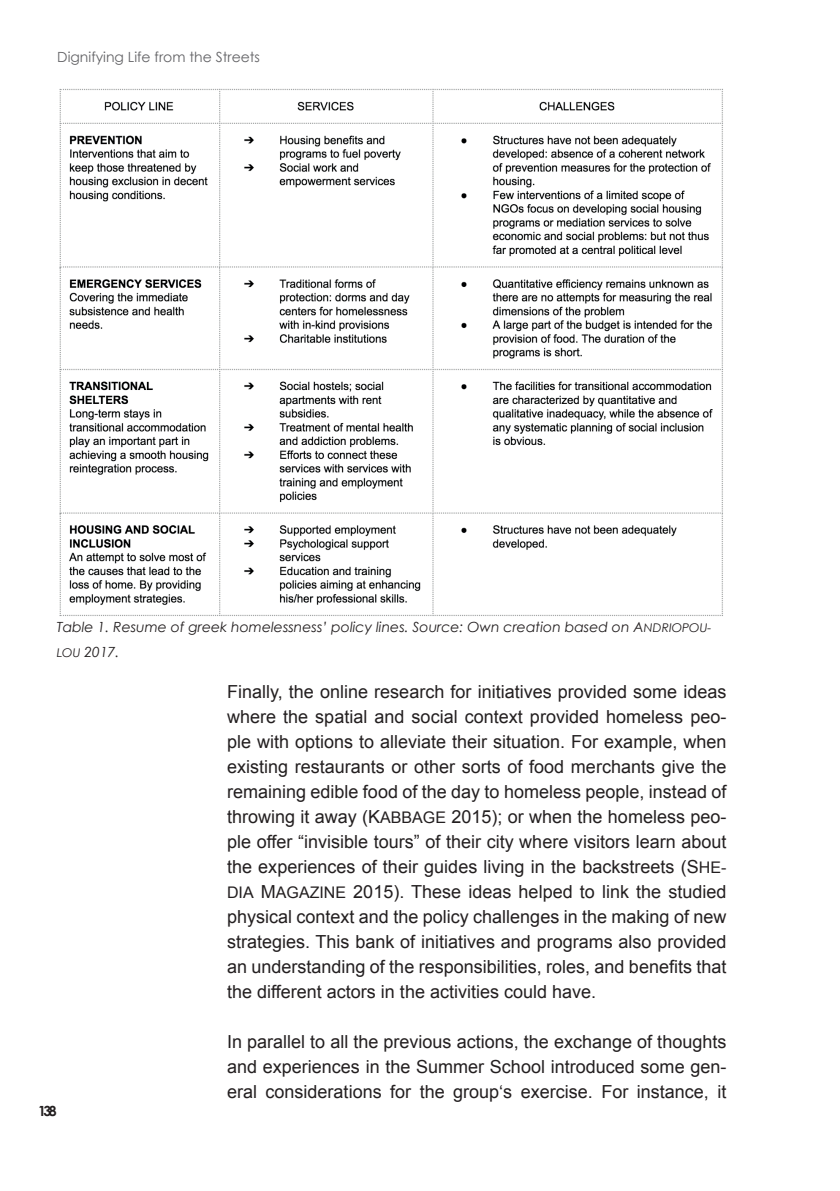
<style>
.page{position:relative;width:840px;height:1191px;background:#fff}
.page>*{position:absolute;margin:0;border:0;box-sizing:border-box;transform-origin:0 0}
.t1{font:18px/25px "Arial";color:#231f20;text-align:justify}
.t2{font:italic 14px/25px "Century Gothic";color:#231f20}
.t3{font:14px "Century Gothic";color:#636366}
.t4{font:700 14px "Century Gothic";color:#231f20}
.s1{font-size:12px}
.s2{font-size:16px}
</style>
<div class="page">
<img style="left:59px;top:88px;width:664px;height:528px">
<p class="t3" style="left:57px;top:47px;width:204px">Dignifying Life from the Streets</p>
<p class="t2" style="left:57px;top:614px;width:656px">Table 1. Resume of greek homelessness’ policy lines. Source: Own creation based on A<span class="s1">NDRIOPOU-<br>LOU</span> 2017.</p>
<p class="t4" style="left:38px;top:1100px;width:20px">138</p>
<p class="t1" style="left:227px;top:679px;width:500px">Finally, the online research for initiatives provided some ideas where the spatial and social context provided homeless peo&shy;ple with options to alleviate their situation. For example, when existing restaurants or other sorts of food merchants give the remaining edible food of the day to homeless people, instead of throwing it away (K<span class="s2">ABBAGE</span> 2015); or when the homeless peo&shy;ple offer “invisible tours” of their city where visitors learn about the experiences of their guides living in the backstreets (S<span class="s2">HE-DIA</span> M<span class="s2">AGAZINE</span> 2015). These ideas helped to link the studied physical context and the policy challenges in the making of new strategies. This bank of initiatives and programs also provided an understanding of the responsibilities, roles, and benefits that the different actors in the activities could have.</p>
<p class="t1" style="left:227px;top:1029px;width:500px">In parallel to all the previous actions, the exchange of thoughts and experiences in the Summer School introduced some gen&shy;eral considerations for the group‘s exercise. For instance, it</p>
</div>
